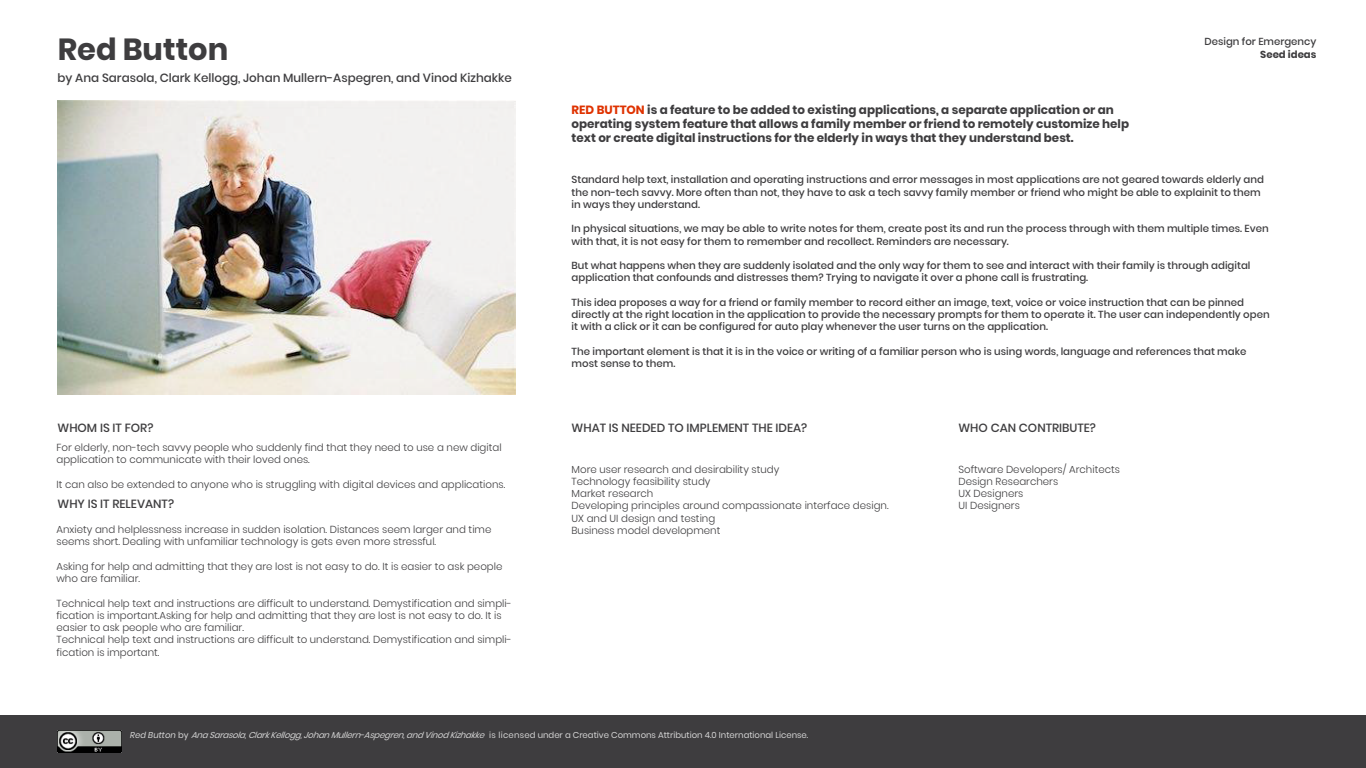
<style>
.page{position:relative;width:1366px;height:768px;background:#fff}
.page>*{position:absolute;margin:0;border:0;box-sizing:border-box;transform-origin:0 0}
.t1{font:700 30.4px "Poppins";color:#3e3d3f}
.t2{font:700 11.9px/14.3px "Poppins";color:#3e3d3f}
.t3{font:500 11.9px "Poppins";color:#3e3d3f}
.t4{font:500 11.8px "Poppins";color:#3e3d3f}
.t5{font:500 10.2px/12.3px "Poppins";color:#3e3d3f}
.t6{font:300 10.2px/12.3px "Poppins";color:#3e3d3f}
.t7{font:500 10.1px "Poppins";color:#3e3d3f}
.t8{font:700 10.1px "Poppins";color:#3e3d3f}
.t9{font:8.5px "Poppins";color:#d4d4d4}
.s1{color:#df3200}
.s2{font-style:italic;color:#d5d5d5}
.s3{color:#d5d5d5}
.s4{font-style:italic}
</style>
<div class="page">
<div style="left:0;top:715px;width:1366px;height:53px;background:#3e3d3f"></div>
<img style="left:58px;top:730px;width:63px;height:23px">
<img style="left:57px;top:100px;width:459px;height:294px">
<h1 class="t1" style="left:58px;top:32px;width:172px">Red Button</h1>
<p class="t3" style="left:57px;top:71px;width:456px">by Ana Sarasola, Clark Kellogg, Johan Mullern-Aspegren, and Vinod Kizhakke</p>
<p class="t7" style="left:1204px;top:36px;width:114px">Design for Emergency</p>
<p class="t8" style="left:1260px;top:48px;width:58px">Seed ideas</p>
<p class="t2" style="left:572px;top:102px;width:559px"><span class="s1">RED BUTTON</span> is a feature to be added to existing applications, a separate application or an operating system feature that allows a family member or friend to remotely customize help text or create digital instructions for the elderly in ways that they understand best.</p>
<p class="t5" style="left:572px;top:174px;width:694px">Standard help text, installation and operating instructions and error messages in most applications are not geared towards elderly and the non-tech savvy. More often than not, they have to ask a tech savvy family member or friend who might be able to explainit to them in ways they understand.</p>
<p class="t5" style="left:572px;top:223px;width:699px">In physical situations, we may be able to write notes for them, create post its and run the process through with them multiple times. Even with that, it is not easy for them to remember and recollect. Reminders are necessary.</p>
<p class="t5" style="left:572px;top:259px;width:680px">But what happens when they are suddenly isolated and the only way for them to see and interact with their family is through adigital application that confounds and distresses them? Trying to navigate it over a phone call is frustrating.</p>
<p class="t5" style="left:572px;top:296px;width:700px">This idea proposes a way for a friend or family member to record either an image, text, voice or voice instruction that can be pinned directly at the right location in the application to provide the necessary prompts for them to operate it. The user can independently open it with a click or it can be configured for auto play whenever the user turns on the application.</p>
<p class="t5" style="left:572px;top:345px;width:676px">The important element is that it is in the voice or writing of a familiar person who is using words, language and references that make most sense to them.</p>
<p class="t4" style="left:58px;top:421px;width:97px">WHOM IS IT FOR?</p>
<p class="t4" style="left:572px;top:421px;width:237px">WHAT IS NEEDED TO IMPLEMENT THE IDEA?</p>
<p class="t4" style="left:959px;top:421px;width:139px">WHO CAN CONTRIBUTE?</p>
<p class="t6" style="left:56px;top:442px;width:447px">For elderly, non-tech savvy people who suddenly find that they need to use a new digital application to communicate with their loved ones.</p>
<p class="t6" style="left:56px;top:478px;width:450px">It can also be extended to anyone who is struggling with digital devices and applications.</p>
<p class="t6" style="left:56px;top:523px;width:436px">Anxiety and helplessness increase in sudden isolation. Distances seem larger and time seems short. Dealing with unfamiliar technology is gets even more stressful.</p>
<p class="t6" style="left:56px;top:560px;width:447px">Asking for help and admitting that they are lost is not easy to do. It is easier to ask people who are familiar.</p>
<p class="t6" style="left:56px;top:597px;width:457px">Technical help text and instructions are difficult to understand. Demystification and simpli&shy;fication is important.Asking for help and admitting that they are lost is not easy to do. It is easier to ask people who are familiar.<br>Technical help text and instructions are difficult to understand. Demystification and simpli&shy;fication is important.</p>
<p class="t4" style="left:58px;top:497px;width:118px">WHY IS IT RELEVANT?</p>
<p class="t6" style="left:572px;top:463px;width:319px">More user research and desirability study<br>Technology feasibility study<br>Market research<br>Developing principles around compassionate interface design.<br>UX and UI design and testing<br>Business model development</p>
<p class="t6" style="left:959px;top:463px;width:163px">Software Developers/ Architects<br>Design Researchers<br>UX Designers<br>UI Designers</p>
<p class="t9" style="left:130px;top:730px;width:680px"><span class="s2">Red Button</span> <span class="s3">by</span> <span class="s4">AnaSarasola,ClarkKellogg,JohanMullern-Aspegren,andVinodKizhakke</span>is licensed under a Creative Commons Attribution 4.0 International License.</p>
</div>
